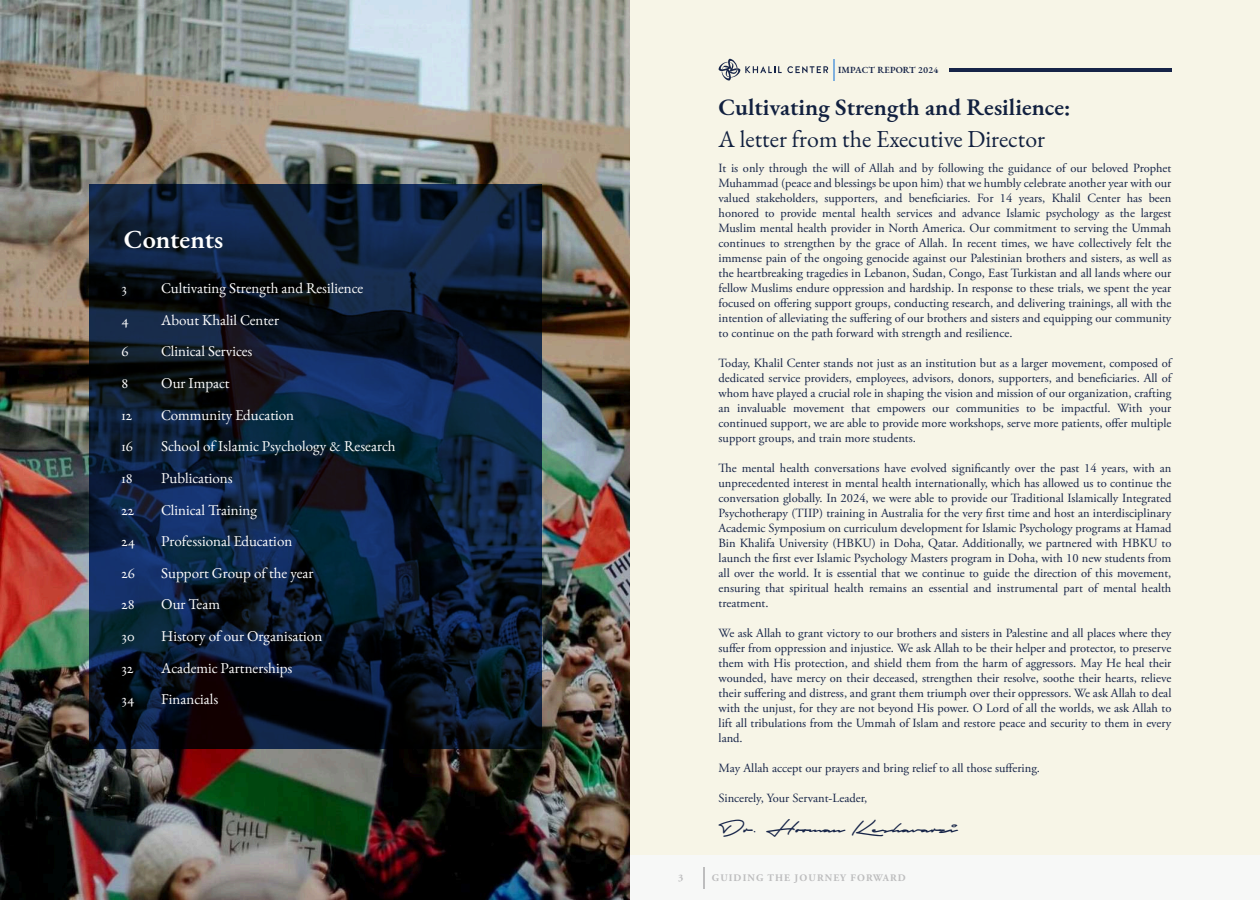
<style>
.page{position:relative;width:1260px;height:900px;background:#fff}
.page>*{position:absolute;margin:0;border:0;box-sizing:border-box;transform-origin:0 0}
.t1{font:600 26.38px "EB Garamond";color:#fff}
.t2{font:600 23.75px "EB Garamond";color:#11203f}
.t3{font:23.75px "EB Garamond";color:#11203f}
.t4{font:22.5px "Autograf PERSONALUSEONLY";color:#162448}
.t5{font:15px/31.6px "EB Garamond";color:#fff}
.t6{font:12.5px/15px "Adobe Garamond Pro";color:#162448;text-align:justify}
.t7{font:700 10px "Adobe Garamond Pro";letter-spacing:.11em;color:#bdbdbe}
.t8{font:600 9.38px "EB Garamond";letter-spacing:.015em;color:#162448}
</style>
<div class="page">
<div style="left:630px;top:0;width:630px;height:900px;background:#f7f5e7"></div>
<hr style="left:949px;top:68px;width:222px;height:3px;background:#162448">
<svg style="left:718px;top:58px;width:110px;height:23px"></svg>
<div style="left:630px;top:855px;width:630px;height:45px;background:#f7f8f7"></div>
<hr style="left:703px;top:867px;width:2px;height:21px;background:#bdbdbe">
<hr style="left:833px;top:59px;width:2px;height:22px;background:#7fb0de">
<img style="left:0;top:0;width:630px;height:900px">
<svg style="left:89px;top:185px;width:452px;height:564px"></svg>
<h1 class="t1" style="left:124px;top:222px;width:101px">Contents</h1>
<p class="t5" style="left:121px;top:272px;width:15px">3<br>4<br>6<br>8<br>12<br>16<br>18<br>22<br>24<br>26<br>28<br>30<br>32<br>34</p>
<p class="t5" style="left:161px;top:272px;width:236px">Cultivating Strength and Resilience<br>About Khalil Center<br>Clinical Services<br>Our Impact<br>Community Education<br>School of Islamic Psychology &amp; Research<br>Publications<br>Clinical Training<br>Professional Education<br>Support Group of the year<br>Our Team<br>History of our Organisation<br>Academic Partnerships<br>Financials</p>
<p class="t8" style="left:838px;top:64px;width:102px">IMPACT REPORT 2024</p>
<h2 class="t2" style="left:719px;top:91px;width:354px">Cultivating Strength and Resilience:</h2>
<h2 class="t3" style="left:719px;top:123px;width:328px">A letter from the Executive Director</h2>
<p class="t6" style="left:719px;top:161px;width:454px">It is only through the will of Allah and by following the guidance of our beloved Prophet Muhammad (peace and blessings be upon him) that we humbly celebrate another year with our valued stakeholders, supporters, and beneficiaries. For 14 years, Khalil Center has been honored to provide mental health services and advance Islamic psychology as the largest Muslim mental health provider in North America. Our commitment to serving the Ummah continues to strengthen by the grace of Allah. In recent times, we have collectively felt the immense pain of the ongoing genocide against our Palestinian brothers and sisters, as well as the heartbreaking tragedies in Lebanon, Sudan, Congo, East Turkistan and all lands where our fellow Muslims endure oppression and hardship. In response to these trials, we spent the year focused on offering support groups, conducting research, and delivering trainings, all with the intention of alleviating the suffering of our brothers and sisters and equipping our community to continue on the path forward with strength and resilience.</p>
<p class="t6" style="left:719px;top:356px;width:454px">Today, Khalil Center stands not just as an institution but as a larger movement, composed of dedicated service providers, employees, advisors, donors, supporters, and beneficiaries. All of whom have played a crucial role in shaping the vision and mission of our organization, crafting an invaluable movement that empowers our communities to be impactful. With your continued support, we are able to provide more workshops, serve more patients, offer multiple support groups, and train more students.</p>
<p class="t6" style="left:719px;top:461px;width:454px">The mental health conversations have evolved significantly over the past 14 years, with an unprecedented interest in mental health internationally, which has allowed us to continue the conversation globally. In 2024, we were able to provide our Traditional Islamically Integrated Psychotherapy (TIIP) training in Australia for the very first time and host an interdisciplinary Academic Symposium on curriculum development for Islamic Psychology programs at Hamad Bin Khalifa University (HBKU) in Doha, Qatar. Additionally, we partnered with HBKU to launch the first ever Islamic Psychology Masters program in Doha, with 10 new students from all over the world. It is essential that we continue to guide the direction of this movement, ensuring that spiritual health remains an essential and instrumental part of mental health treatment.</p>
<p class="t6" style="left:719px;top:626px;width:454px">We ask Allah to grant victory to our brothers and sisters in Palestine and all places where they suffer from oppression and injustice. We ask Allah to be their helper and protector, to preserve them with His protection, and shield them from the harm of aggressors. May He heal their wounded, have mercy on their deceased, strengthen their resolve, soothe their hearts, relieve their suffering and distress, and grant them triumph over their oppressors. We ask Allah to deal with the unjust, for they are not beyond His power. O Lord of all the worlds, we ask Allah to lift all tribulations from the Ummah of Islam and restore peace and security to them in every land.</p>
<p class="t6" style="left:719px;top:761px;width:323px">May Allah accept our prayers and bring relief to all those suffering.</p>
<p class="t6" style="left:719px;top:791px;width:150px">Sincerely, Your Servant-Leader,</p>
<h3 class="t4" style="left:719px;top:815px;width:240px">Dr. Hooman Keshavarzi</h3>
<p class="t7" style="left:678px;top:874px;width:7px">3</p>
<p class="t7" style="left:712px;top:874px;width:195px">GUIDING THE JOURNEY FORWARD</p>
</div>
